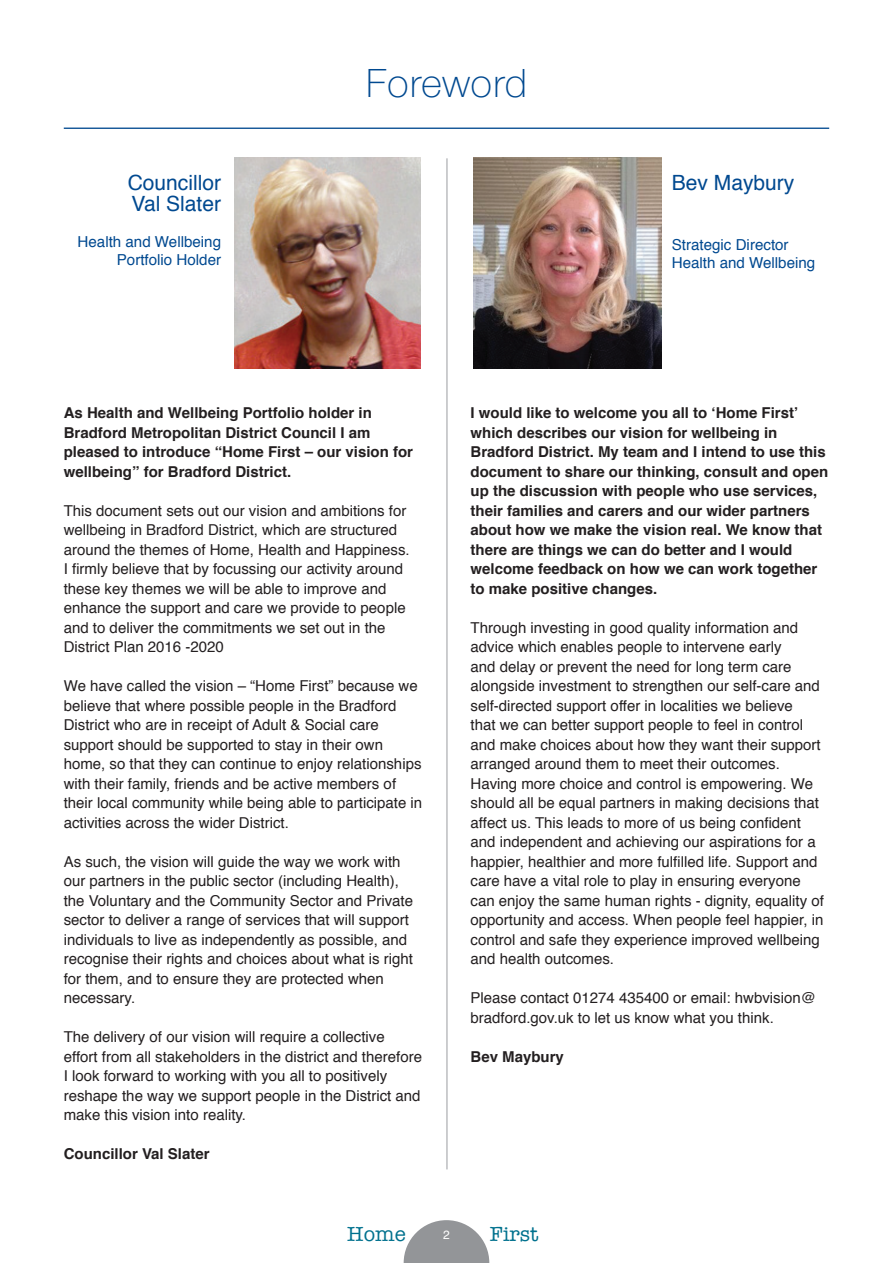
<style>
.page{position:relative;width:893px;height:1263px;background:#fff}
.page>*{position:absolute;margin:0;border:0;box-sizing:border-box;transform-origin:0 0}
.t1{font:300 42px "Nimbus Sans Novus T";letter-spacing:-.01em;color:#014990}
.t2{font:21px/21px "Helvetica";color:#014990}
.t3{font:21px "American Typewriter";color:#00718e}
.t4{font:15.15px/18px "Helvetica";color:#014990;text-align:right}
.t5{font:15px/19.5px "Helvetica";color:#231f20}
.t6{font:700 15px/19.5px "Helvetica";color:#231f20}
.t7{font:12px "Helvetica";color:#fff}
</style>
<div class="page">
<hr style="left:64px;top:128px;width:765px;height:1px;background:#014990">
<svg style="left:404px;top:1220px;width:85px;height:43px"></svg>
<img style="left:234px;top:157px;width:187px;height:212px">
<img style="left:473px;top:157px;width:188px;height:212px">
<hr style="left:446px;top:158px;width:2px;height:1011px;background:#bcbdc0">
<h2 class="t2" style="left:128px;top:173px;width:95px">Councillor<br>Val Slater</h2>
<p class="t4" style="left:78px;top:233px;width:145px">Health and Wellbeing<br>Portfolio Holder</p>
<h1 class="t1" style="left:365px;top:58px;width:164px">Foreword</h1>
<h2 class="t2" style="left:672px;top:173px;width:124px">Bev Maybury</h2>
<p class="t4" style="left:672px;top:236px;width:145px;text-align:left">Strategic Director<br>Health and Wellbeing</p>
<p class="t6" style="left:64px;top:403px;width:351px">As Health and Wellbeing Portfolio holder in Bradford Metropolitan District Council I am pleased to introduce “Home First – our vision for wellbeing” for Bradford District.</p>
<p class="t5" style="left:64px;top:501px;width:348px">This document sets out our vision and ambitions for wellbeing in Bradford District, which are structured around the themes of Home, Health and Happiness.<br>I firmly believe that by focussing our activity around these key themes we will be able to improve and enhance the support and care we provide to people and to deliver the commitments we set out in the District Plan 2016 -2020</p>
<p class="t5" style="left:64px;top:676px;width:360px">We have called the vision – “Home First” because we believe that where possible people in the Bradford District who are in receipt of Adult &amp; Social care support should be supported to stay in their own home, so that they can continue to enjoy relationships with their family, friends and be active members of their local community while being able to participate in activities across the wider District.</p>
<p class="t5" style="left:64px;top:852px;width:351px">As such, the vision will guide the way we work with our partners in the public sector (including Health), the Voluntary and the Community Sector and Private sector to deliver a range of services that will support individuals to live as independently as possible, and recognise their rights and choices about what is right for them, and to ensure they are protected when necessary.</p>
<p class="t5" style="left:64px;top:1027px;width:360px">The delivery of our vision will require a collective effort from all stakeholders in the district and therefore I look forward to working with you all to positively reshape the way we support people in the District and make this vision into reality.</p>
<p class="t6" style="left:64px;top:1144px;width:147px">Councillor Val Slater</p>
<p class="t6" style="left:471px;top:403px;width:359px">I would like to welcome you all to ‘Home First’ which describes our vision for wellbeing in Bradford District. My team and I intend to use this document to share our thinking, consult and open up the discussion with people who use services, their families and carers and our wider partners about how we make the vision real. We know that there are things we can do better and I would welcome feedback on how we can work together to make positive changes.</p>
<p class="t5" style="left:471px;top:618px;width:355px">Through investing in good quality information and advice which enables people to intervene early<br>and delay or prevent the need for long term care alongside investment to strengthen our self-care and self-directed support offer in localities we believe<br>that we can better support people to feel in control and make choices about how they want their support arranged around them to meet their outcomes.<br>Having more choice and control is empowering. We should all be equal partners in making decisions that affect us. This leads to more of us being confident and independent and achieving our aspirations for a happier, healthier and more fulfilled life. Support and care have a vital role to play in ensuring everyone can enjoy the same human rights - dignity, equality of opportunity and access. When people feel happier, in control and safe they experience improved wellbeing and health outcomes.</p>
<p class="t5" style="left:471px;top:988px;width:347px">Please contact 01274 435400 or email: hwbvision@ bradford.gov.uk to let us know what you think.</p>
<p class="t6" style="left:471px;top:1047px;width:95px">Bev Maybury</p>
<h2 class="t3" style="left:347px;top:1218px;width:60px">Home</h2>
<h2 class="t3" style="left:490px;top:1218px;width:50px">First</h2>
<p class="t7" style="left:443px;top:1225px;width:8px">2</p>
</div>
